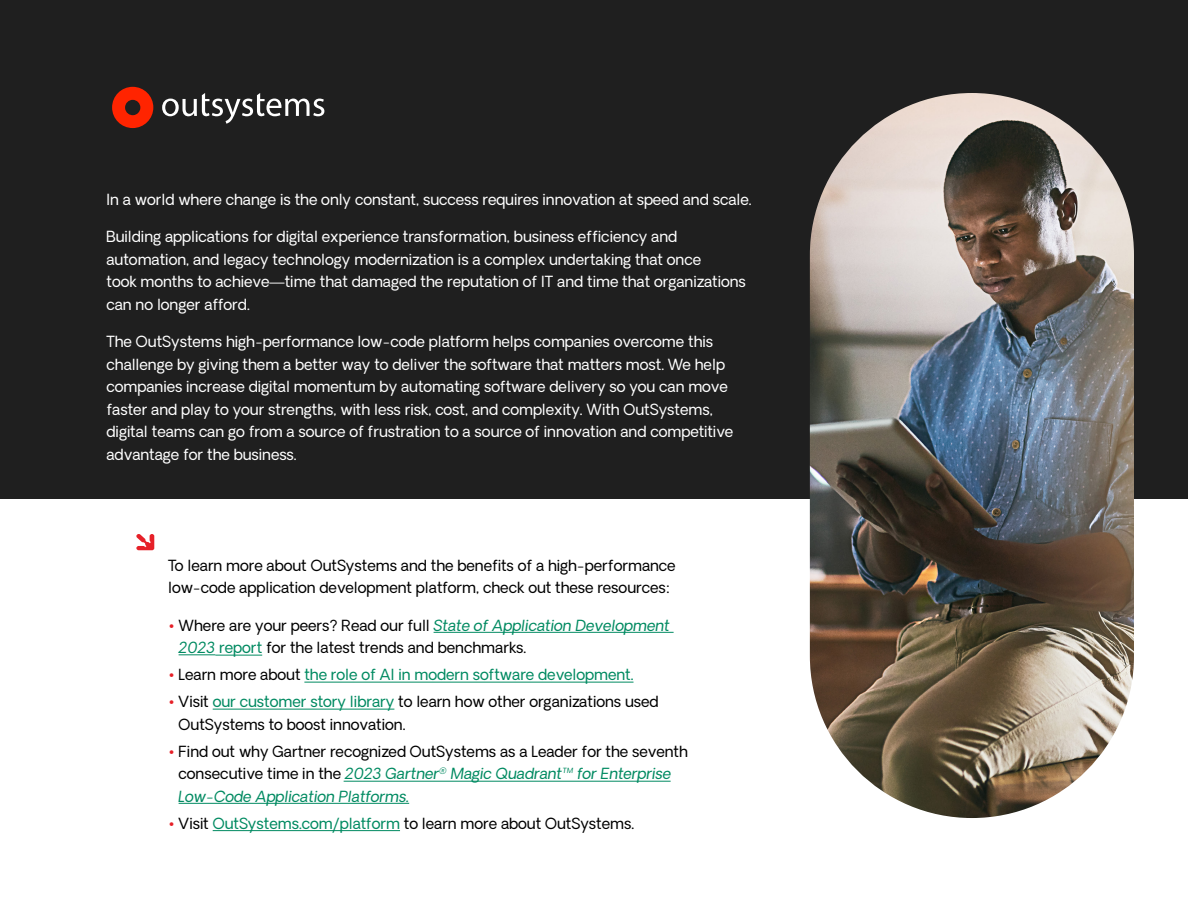
<style>
.page{position:relative;width:1188px;height:918px;background:#1f1f1f}
.page>*{position:absolute;margin:0;border:0;box-sizing:border-box;transform-origin:0 0}
.t1{font:15px/22.5px "Oakes Grotesk";color:#fff}
.t2{font:15px/22.5px "Oakes Grotesk";color:#000}
.t3{font:15px "Oakes Grotesk";color:#008a61}
.s1{color:#e62028}
.s2{font-style:italic;color:#008a61}
.s3{color:#008a61}
.s4{color:#000}
.s5{color:#fff}
</style>
<div class="page">
<div style="left:0;top:500px;width:1188px;height:418px;background:#fff"></div>
<svg style="left:112px;top:87px;width:41px;height:41px"></svg>
<svg style="left:162px;top:93px;width:162px;height:31px"></svg>
<img style="left:810px;top:93px;width:324px;height:725px;border-radius:162px">
<svg style="left:136px;top:534px;width:18px;height:16px"></svg>
<hr style="left:434px;top:632px;width:240px;height:1px;background:#008a61">
<hr style="left:179px;top:655px;width:36px;height:1px;background:#008a61">
<hr style="left:215px;top:655px;width:47px;height:1px;background:#008a61">
<hr style="left:304px;top:682px;width:330px;height:1px;background:#008a61">
<hr style="left:213px;top:709px;width:181px;height:1px;background:#008a61">
<hr style="left:179px;top:803px;width:230px;height:1px;background:#008a61">
<hr style="left:213px;top:830px;width:187px;height:1px;background:#008a61">
<hr style="left:344px;top:781px;width:327px;height:1px;background:#008a61">
<p class="t1" style="left:106px;top:189px;width:647px">In a world where change is the only constant, success requires innovation at speed and scale.</p>
<p class="t1" style="left:106px;top:226px;width:641px">Building applications for digital experience transformation, business efficiency and automation, and legacy technology modernization is a complex undertaking that once<br>took months to achieve—time that damaged the reputation of IT and time that organizations can no longer afford.</p>
<p class="t1" style="left:106px;top:331px;width:628px">The OutSystems high-performance low-code platform helps companies overcome this challenge by giving them a better way to deliver the software that matters most. We help companies increase digital momentum by automating software delivery so you can move faster and play to your strengths, with less risk, cost, and complexity. With OutSystems, digital teams can go from a source of frustration to a source of innovation and competitive advantage for the business.</p>
<p class="t2" style="left:168px;top:555px;width:509px">To learn more about OutSystems and the benefits of a high-performance low-code application development platform, check out these resources:</p>
<p class="t2" style="left:179px;top:615px;width:493px;text-indent:-10px"><span class="s1">•</span> Where are your peers? Read our full <span class="s2">State of Application Development<br>2023</span> <span class="s3">report</span> for the latest trends and benchmarks.</p>
<p class="t3" style="left:168px;top:665px;width:470px"><span class="s1">•</span> <span class="s4">Learn more about</span> the role of AI in modern software development.<span class="s5">.</span></p>
<p class="t2" style="left:179px;top:691px;width:482px;text-indent:-10px"><span class="s1">•</span> Visit <span class="s3">our customer story library</span> to learn how other organizations used<br>OutSystems to boost innovation.</p>
<p class="t2" style="left:179px;top:741px;width:511px;text-indent:-10px"><span class="s1">•</span> Find out why Gartner recognized OutSystems as a Leader for the seventh consecutive time in the <span class="s2">2023 Gartner</span><sup>®</sup> <span class="s2">Magic Quadrant™ for Enterprise<br>Low-Code Application Platforms.</span><span class="s5">.</span></p>
<p class="t2" style="left:168px;top:813px;width:468px"><span class="s1">•</span> Visit <span class="s3">OutSystems.com/platform</span> to learn more about OutSystems.</p>
</div>
